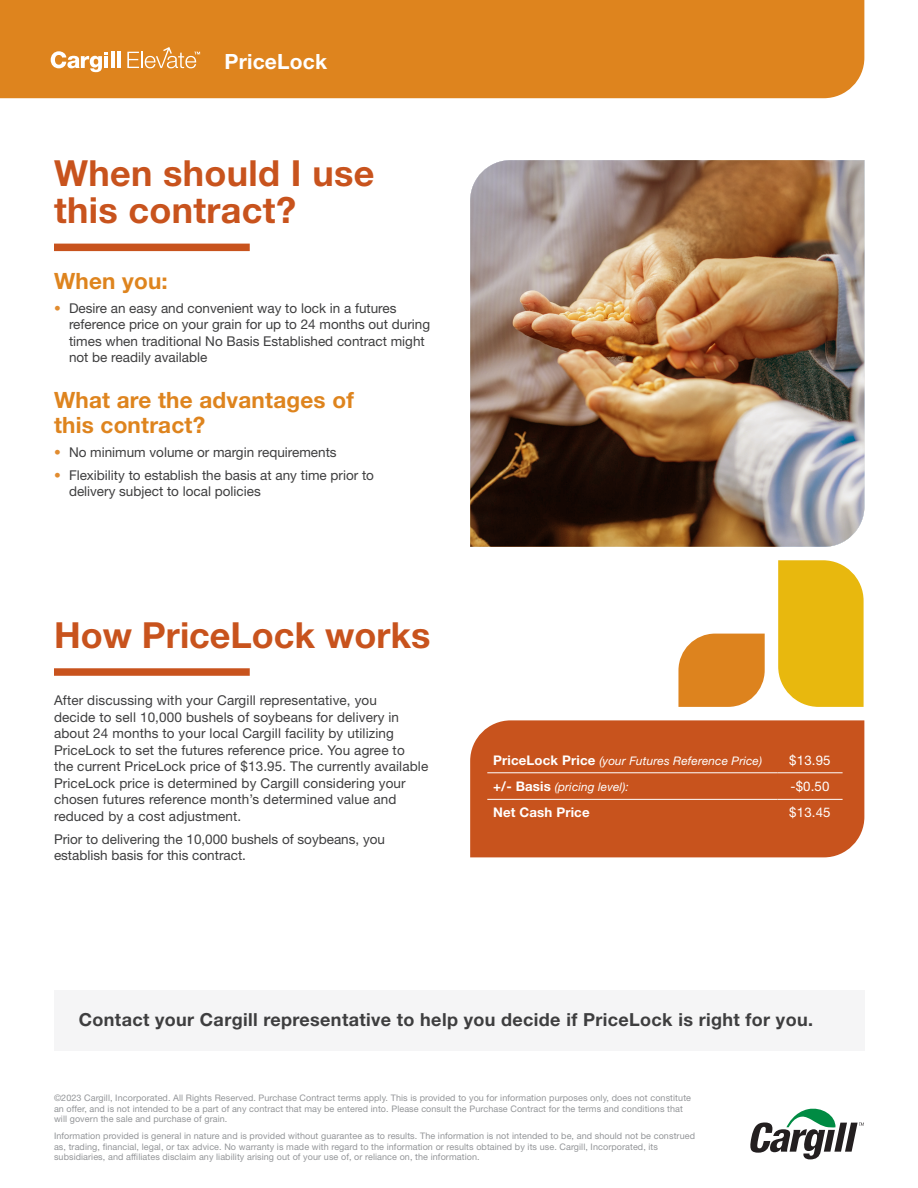
<style>
.page{position:relative;width:918px;height:1188px;background:#fff}
.page>*{position:absolute;margin:0;border:0;box-sizing:border-box;transform-origin:0 0}
.Red_with_line_under{font:700 36px/37.5px "Helvetica Neue LT Std";letter-spacing:.01em;color:#c8531d}
.sub-subhead-orange{font:700 22.5px/25.5px "Helvetica Neue LT Std";letter-spacing:.01em;color:#de841e}
.Headline{font:700 21px "Helvetica Neue LT Std";letter-spacing:.01em;color:#fff}
.Body{font:700 18px "Helvetica Neue LT Std";letter-spacing:.02em;color:#3e3e3f}
.Body-2{font:13.5px/16.5px "Helvetica Neue LT Std";color:#3e3e3f}
.Body-3{font:13.35px "Helvetica Neue LT Std";letter-spacing:.01em;color:#fff}
.Body-4{font:700 13.35px "Helvetica Neue LT Std";letter-spacing:.01em;color:#fff}
.Body-5{font:italic 11.85px "Helvetica Neue LT Std";letter-spacing:.01em;color:#fff}
.t1{font:9px/10.5px "Helvetica Neue LT Std";letter-spacing:.01em;color:#939598}
.s1{color:#e18c30}
.s2{font-weight:700;font-style:normal;font-size:13.35px}
</style>
<div class="page">
<div style="left:1px;top:0;width:863px;height:98px;background:#de841e"></div>
<svg style="left:33px;top:29px;width:178px;height:60px;background:#e18f32"></svg>
<hr style="left:0;top:0;width:1px;height:1077px;background:#dd831e">
<svg style="left:54px;top:244px;width:196px;height:7px"></svg>
<svg style="left:54px;top:668px;width:196px;height:8px;background:#cb5d2b"></svg>
<div style="left:470px;top:720px;width:394px;height:137px;background:#c8531d"></div>
<hr style="left:487px;top:773px;width:290px;height:1px;background:#fff">
<hr style="left:777px;top:773px;width:66px;height:1px;background:#fff">
<hr style="left:487px;top:799px;width:290px;height:1px;background:#fff">
<hr style="left:777px;top:799px;width:66px;height:1px;background:#fff">
<svg style="left:778px;top:560px;width:86px;height:147px;background:#e9bc1d"></svg>
<svg style="left:678px;top:634px;width:87px;height:73px;background:#e08f34"></svg>
<div style="left:54px;top:990px;width:810px;height:61px;background:#f5f5f6"></div>
<svg style="left:750px;top:1108px;width:114px;height:51px"></svg>
<svg style="left:0;top:813px;width:1px;height:193px"></svg>
<img style="left:470px;top:160px;width:394px;height:387px">
<p class="Headline" style="left:224px;top:48px;width:104px">PriceLock</p>
<p class="Red_with_line_under" style="left:54px;top:153px;width:322px">When should I use this contract?</p>
<p class="sub-subhead-orange" style="left:54px;top:268px;width:115px">When you:</p>
<p class="Body-2" style="left:69px;top:299px;width:363px;text-indent:-15px"><span class="s1">•</span> Desire an easy and convenient way to lock in a futures reference price on your grain for up to 24 months out during times when traditional No Basis Established contract might not be readily available</p>
<p class="sub-subhead-orange" style="left:54px;top:387px;width:301px">What are the advantages of this contract?</p>
<p class="Body-2" style="left:54px;top:443px;width:284px"><span class="s1">•</span> No minimum volume or margin requirements</p>
<p class="Body-2" style="left:69px;top:467px;width:307px;text-indent:-15px"><span class="s1">•</span> Flexibility to establish the basis at any time prior to delivery subject to local policies</p>
<p class="Red_with_line_under" style="left:54px;top:616px;width:378px">How PriceLock works</p>
<p class="Body-2" style="left:54px;top:692px;width:376px">After discussing with your Cargill representative, you<br>decide to sell 10,000 bushels of soybeans for delivery in about 24 months to your local Cargill facility by utilizing PriceLock to set the futures reference price. You agree to<br>the current PriceLock price of $13.95. The currently available PriceLock price is determined by Cargill considering your chosen futures reference month’s determined value and reduced by a cost adjustment.</p>
<p class="Body-2" style="left:54px;top:831px;width:333px">Prior to delivering the 10,000 bushels of soybeans, you establish basis for this contract.</p>
<p class="Body-5" style="left:493px;top:753px;width:270px"><span class="s2">PriceLock Price</span> (your Futures Reference Price)</p>
<p class="Body-3" style="left:789px;top:752px;width:43px">$13.95</p>
<p class="Body-5" style="left:493px;top:779px;width:137px"><span class="s2">+/- Basis</span> (pricing level):</p>
<p class="Body-3" style="left:790px;top:778px;width:41px">-$0.50</p>
<p class="Body-4" style="left:493px;top:804px;width:98px">Net Cash Price</p>
<p class="Body-3" style="left:789px;top:805px;width:43px">$13.45</p>
<p class="Body" style="left:79px;top:1008px;width:736px">Contact your Cargill representative to help you decide if PriceLock is right for you.</p>
<p class="t1" style="left:54px;top:1093px;width:639px">©2023 Cargill, Incorporated. All Rights Reserved. Purchase Contract terms apply. This is provided to you for information purposes only, does not constitute an offer, and is not intended to be a part of any contract that may be entered into. Please consult the Purchase Contract for the terms and conditions that will govern the sale and purchase of grain.</p>
<p class="t1" style="left:54px;top:1130px;width:643px">Information provided is general in nature and is provided without guarantee as to results. The information is not intended to be, and should not be construed as, trading, financial, legal, or tax advice. No warranty is made with regard to the information or results obtained by its use. Cargill, Incorporated, its subsidiaries, and affiliates disclaim any liability arising out of your use of, or reliance on, the information.</p>
</div>
